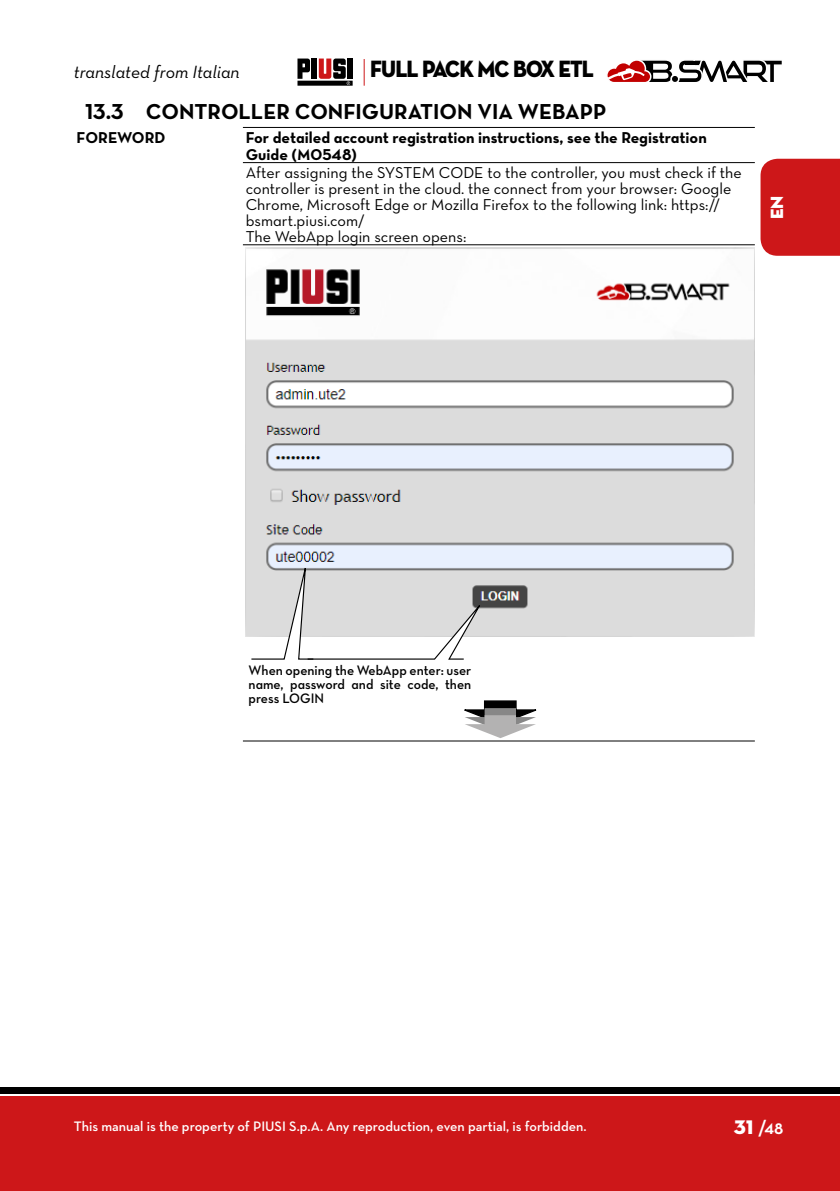
<style>
.page{position:relative;width:840px;height:1191px;background:#fff}
.page>*{position:absolute;margin:0;border:0;box-sizing:border-box;transform-origin:0 0}
.t1{font:24px "Neutraface Display Titling";letter-spacing:-.04em;color:#000;scale:.9 1}
.t2{font:22px "Neutraface Text Bold Alt";color:#000}
.t3{font:20px "Neutraface Display Titling";color:#fff}
.t4{font:700 20px "Neutraface Display";color:#fff}
.t5{font:18px "Neutraface Text Book Italic Alt";color:#000}
.t6{font:18px "Neutraface Display Titling";color:#fff}
.t7{font:16px/16px "Neutraface Text Book Alt";color:#000}
.t8{font:16px/17px "Neutraface Text Bold Alt";color:#000}
.t9{font:600 14px "Neutraface Text";color:#fff}
.t10{font:14px/14px "Neutraface Text Demi Alt";color:#000;text-align:justify}
.s1{font-family:"Neutraface Display";font-weight:700;color:#000}
</style>
<div class="page">
<div style="left:760px;top:159px;width:79px;height:97px;background:#cd1719"></div>
<div style="left:0;top:1096px;width:839px;height:95px;background:#cd1719"></div>
<div style="left:0;top:1087px;width:839px;height:6px;background:#000"></div>
<div style="left:312px;top:59px;width:5px;height:20px;background:#000"></div>
<div style="left:347px;top:59px;width:5px;height:20px;background:#000"></div>
<svg style="left:297px;top:59px;width:13px;height:20px"></svg>
<div style="left:297px;top:81px;width:55px;height:5px;background:#000"></div>
<svg style="left:318px;top:59px;width:32px;height:26px"></svg>
<svg style="left:363px;top:59px;width:1px;height:27px"></svg>
<svg style="left:607px;top:60px;width:175px;height:22px"></svg>
<hr style="left:243px;top:127px;width:511px;height:1px;background:#000">
<hr style="left:243px;top:162px;width:511px;height:1px;background:#000">
<hr style="left:243px;top:244px;width:511px;height:1px;background:#000">
<hr style="left:243px;top:740px;width:511px;height:1px;background:#000">
<img style="left:245px;top:248px;width:509px;height:389px">
<svg style="left:250px;top:553px;width:236px;height:107px"></svg>
<svg style="left:464px;top:700px;width:73px;height:38px"></svg>
<p class="t5" style="left:74px;top:60px;width:167px">translated from Italian</p>
<h1 class="t1" style="left:370px;top:53px;width:250px">FULL PACK MC BOX etl</h1>
<h2 class="t2" style="left:85px;top:98px;width:522px">13.3 CONTROLLER CONFIGURATION VIA WEBAPP</h2>
<p class="t8" style="left:77px;top:129px;width:90px">FOREWORD</p>
<p class="t8" style="left:245px;top:129px;width:462px">For detailed account registration instructions, see the Registration<br>Guide (M0548)</p>
<p class="t7" style="left:245px;top:164px;width:497px">After assigning the SYSTEM CODE to the controller, you must check if the controller is present in the cloud. the connect from your browser: Google Chrome, Microsoft Edge or Mozilla Firefox to the following link: https:// bsmart.piusi.com/<br>The WebApp login screen opens:</p>
<p class="t6" style="left:765px;top:219px;width:25px;rotate:-90deg">EN</p>
<p class="t10" style="left:248px;top:663px;width:224px">When opening the WebApp enter: user name, password and site code, then press LOGIN</p>
<p class="t9" style="left:74px;top:1117px;width:514px">This manual is the property of PIUSI S.p.A. Any reproduction, even partial, is forbidden.</p>
<p class="t3" style="left:730px;top:1114px;width:56px">3131 <span class="s1">/124</span></p>
<p class="t4" style="left:758px;top:1116px;width:26px">/48</p>
</div>
